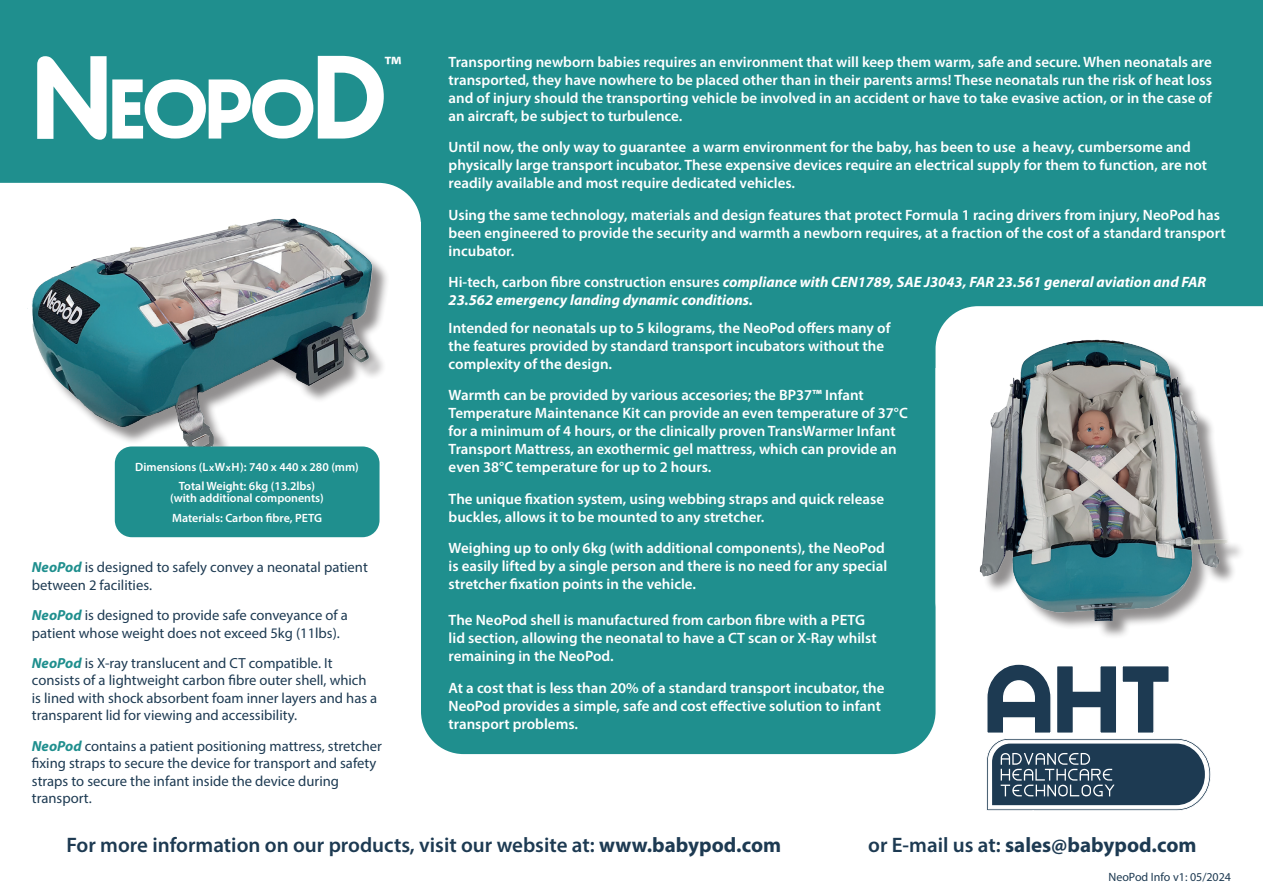
<style>
.page{position:relative;width:1263px;height:893px;background:#fff}
.page>*{position:absolute;margin:0;border:0;box-sizing:border-box;transform-origin:0 0}
.t1{font:600 27px "Myriad Pro";color:#fff}
.t2{font:600 21px "Myriad Pro";color:#1d3a52}
.t3{font:700 21px "Myriad Pro";color:#1d3a52}
.t4{font:600 15px/18px "Myriad Pro";color:#fff}
.t5{font:italic 700 15px/18px "Myriad Pro";color:#fff}
.t6{font:14.7px/17.5px "Myriad Pro";color:#1d3a52}
.t7{font:600 12px/19.5px "Myriad Pro";color:#fff;text-align:center}
.t8{font:12px "Myriad Pro";color:#1d3a52}
.s1{font-size:10.5px}
.s2{font-weight:700;font-style:italic;color:#1f8f8e}
.s3{font-weight:600;font-style:normal}
.s4{font-weight:700}
.s5{font-weight:600}
</style>
<div class="page">
<div style="left:421px;top:367px;width:514px;height:387px;background:#1f8f8e"></div>
<div style="left:0;top:0;width:421px;height:221px;background:#1f8f8e"></div>
<div style="left:421px;top:0;width:842px;height:367px;background:#1f8f8e"></div>
<svg style="left:0;top:183px;width:421px;height:355px"></svg>
<div style="left:35px;top:222px;width:355px;height:248px;background:#231f20;opacity:.5"></div>
<img style="left:26px;top:214px;width:353px;height:244px">
<svg style="left:37px;top:56px;width:347px;height:84px"></svg>
<div style="left:115px;top:446px;width:264px;height:91px;background:#1f8f8e;border-radius:17px"></div>
<svg style="left:986px;top:664px;width:225px;height:147px"></svg>
<svg style="left:935px;top:306px;width:328px;height:337px"></svg>
<div style="left:983px;top:343px;width:263px;height:297px;background:#231f20;opacity:.5"></div>
<img style="left:965px;top:334px;width:263px;height:287px">
<h1 class="t1" style="left:384px;top:49px;width:19px">™</h1>
<p class="t7" style="left:135px;top:457px;width:225px">Dimensions (L<span class="s1">x</span>W<span class="s1">x</span>H): 740 x 440 x 280 (mm)<br>Total Weight: 6kg (13.2lbs)</p>
<p class="t7" style="left:170px;top:488px;width:155px;text-align:left">(with additional components)<br>Materials: Carbon fibre, PETG</p>
<p class="t6" style="left:32px;top:558px;width:337px"><span class="s2">NeoPod</span> is designed to safely convey a neonatal patient between 2 facilities.</p>
<p class="t6" style="left:32px;top:606px;width:318px"><span class="s2">NeoPod</span> is designed to provide safe conveyance of a patient whose weight does not exceed 5kg (11lbs).</p>
<p class="t6" style="left:32px;top:654px;width:347px"><span class="s2">NeoPod</span> is X-ray translucent and CT compatible. It consists of a lightweight carbon fibre outer shell, which is lined with shock absorbent foam inner layers and has a transparent lid for viewing and accessibility.</p>
<p class="t6" style="left:32px;top:737px;width:352px"><span class="s2">NeoPod</span> contains a patient positioning mattress, stretcher fixing straps to secure the device for transport and safety straps to secure the infant inside the device during transport.</p>
<p class="t4" style="left:449px;top:52px;width:765px;text-align:justify">Transporting newborn babies requires an environment that will keep them warm, safe and secure. When neonatals are transported, they have nowhere to be placed other than in their parents arms! These neonatals run the risk of heat loss and of injury should the transporting vehicle be involved in an accident or have to take evasive action, or in the case of an aircraft, be subject to turbulence.</p>
<p class="t4" style="left:449px;top:138px;width:760px">Until now, the only way to guarantee a warm environment for the baby, has been to use a heavy, cumbersome and physically large transport incubator. These expensive devices require an electrical supply for them to function, are not readily available and most require dedicated vehicles.</p>
<p class="t4" style="left:449px;top:205px;width:779px">Using the same technology, materials and design features that protect Formula 1 racing drivers from injury, NeoPod has been engineered to provide the security and warmth a newborn requires, at a fraction of the cost of a standard transport incubator.</p>
<p class="t5" style="left:449px;top:273px;width:759px"><span class="s3">Hi-tech, carbon fibre construction ensures</span> compliance with CEN1789, SAE J3043, FAR 23.561 general aviation and FAR<br>23.562 emergency landing dynamic conditions.</p>
<p class="t4" style="left:449px;top:318px;width:443px">Intended for neonatals up to 5 kilograms, the NeoPod offers many of the features provided by standard transport incubators without the complexity of the design.</p>
<p class="t4" style="left:449px;top:386px;width:461px">Warmth can be provided by various accesories; the BP37<span class="s4">™</span> Infant Temperature Maintenance Kit can provide an even temperature of 37°C for a minimum of 4 hours, or the clinically proven TransWarmer Infant Transport Mattress, an exothermic gel mattress, which can provide an even 38°C temperature for up to 2 hours.</p>
<p class="t4" style="left:449px;top:489px;width:437px">The unique fixation system, using webbing straps and quick release buckles, allows it to be mounted to any stretcher.</p>
<p class="t4" style="left:449px;top:539px;width:440px">Weighing up to only 6kg (with additional components), the NeoPod is easily lifted by a single person and there is no need for any special stretcher fixation points in the vehicle.</p>
<p class="t4" style="left:449px;top:611px;width:429px">The NeoPod shell is manufactured from carbon fibre with a PETG lid section, allowing the neonatal to have a CT scan or X-Ray whilst remaining in the NeoPod.</p>
<p class="t4" style="left:449px;top:678px;width:437px">At a cost that is less than 20% of a standard transport incubator, the<br>NeoPod provides a simple, safe and cost effective solution to infant transport problems.</p>
<h2 class="t2" style="left:66px;top:831px;width:716px">For more information on our products, visit our website at: <span class="s4">www.babypod.com</span></h2>
<h2 class="t3" style="left:868px;top:831px;width:330px"><span class="s5">or E-mail us at:</span> sales@babypod.com</h2>
<p class="t8" style="left:1108px;top:869px;width:124px">NeoPod Info v1: 05/2024</p>
</div>
